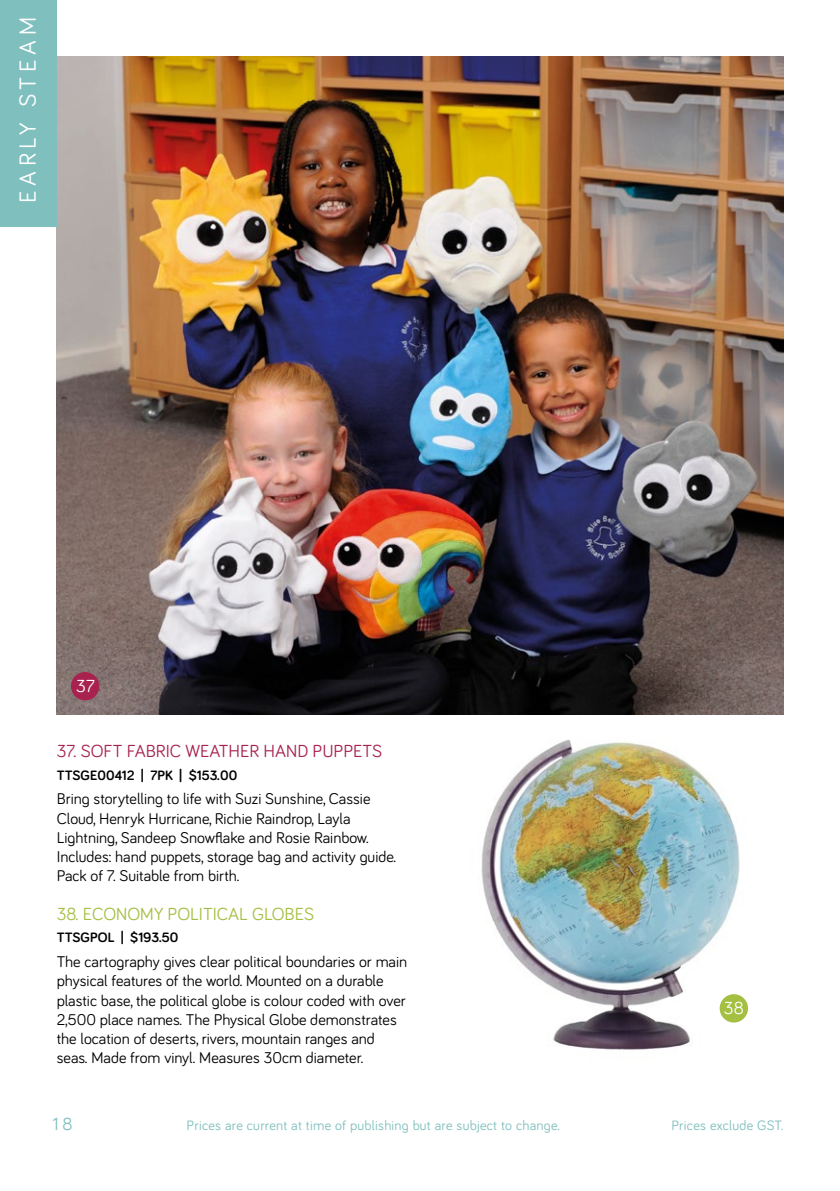
<style>
.page{position:relative;width:840px;height:1191px;background:#fff}
.page>*{position:absolute;margin:0;border:0;box-sizing:border-box;transform-origin:0 0}
.t1{font:24px "Bariol";letter-spacing:.2em;color:#fff}
.t2{font:18px "Bariol";color:#a82250}
.t3{font:18px "Bariol";color:#a4bf42}
.t4{font:18px "Bariol";color:#fff}
.t5{font:18px "Bariol";color:#7fbfbe}
.t6{font:16px/19.2px "Bariol";color:#000}
.t7{font:14px "Bariol";letter-spacing:.02em;color:#7fbfbe}
.t8{font:700 14px "Bariol";color:#000}
</style>
<div class="page">
<img style="left:57px;top:57px;width:725px;height:657px">
<img style="left:481px;top:739px;width:267px;height:311px">
<div style="left:71px;top:672px;width:28px;height:28px;background:#a82250;border-radius:50%"></div>
<div style="left:719px;top:994px;width:28px;height:28px;background:#a4bf42;border-radius:50%"></div>
<div style="left:0;top:0;width:57px;height:227px;background:#7fbfbe"></div>
<h1 class="t1" style="left:12px;top:203px;width:188px;rotate:-90deg">EARLY STEAM</h1>
<p class="t4" style="left:76px;top:674px;width:20px">37</p>
<p class="t2" style="left:57px;top:739px;width:327px">37. SOFT FABRIC WEATHER HAND PUPPETS</p>
<p class="t8" style="left:57px;top:765px;width:182px">TTSGE00412 | 7PK | $153.00</p>
<p class="t6" style="left:57px;top:788px;width:341px">Bring storytelling to life with Suzi Sunshine, Cassie Cloud, Henryk Hurricane, Richie Raindrop, Layla Lightning, Sandeep Snowflake and Rosie Rainbow.<br>Includes: hand puppets, storage bag and activity guide.<br>Pack of 7. Suitable from birth.</p>
<p class="t3" style="left:57px;top:901px;width:259px">38. ECONOMY POLITICAL GLOBES</p>
<p class="t8" style="left:57px;top:928px;width:123px">TTSGPOL | $193.50</p>
<p class="t6" style="left:57px;top:951px;width:352px">The cartography gives clear political boundaries or main physical features of the world. Mounted on a durable plastic base, the political globe is colour coded with over 2,500 place names. The Physical Globe demonstrates the location of deserts, rivers, mountain ranges and seas. Made from vinyl. Measures 30cm diameter.</p>
<p class="t4" style="left:723px;top:996px;width:21px">38</p>
<p class="t5" style="left:52px;top:1112px;width:21px">18</p>
<p class="t7" style="left:186px;top:1115px;width:374px">Prices are current at time of publishing but are subject to change.</p>
<p class="t7" style="left:671px;top:1115px;width:113px">Prices exclude GST.</p>
</div>
